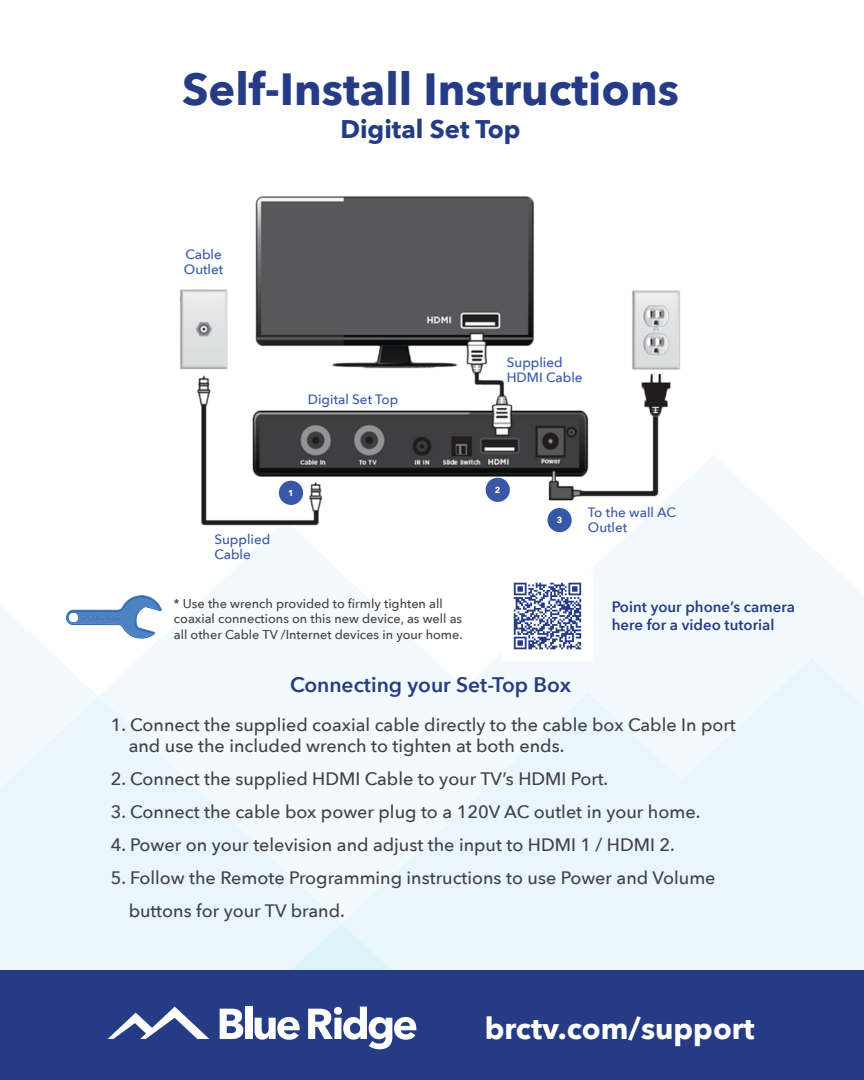
<style>
.page{position:relative;width:864px;height:1080px;background:#fff}
.page>*{position:absolute;margin:0;border:0;box-sizing:border-box;transform-origin:0 0}
.t1{font:700 45px "Avenir Next";color:#253c85}
.t2{font:700 30px "Avenir Next";color:#fff}
.t3{font:700 25.5px "Avenir Next";color:#253c85}
.t4{font:600 21px "Avenir Next";color:#253c85}
.t5{font:500 18px/21.6px "Avenir Next";color:#424243}
.t6{font:600 15px/18px "Avenir Next";color:#253c85}
.t7{font:500 13.5px/15px "Avenir Next";color:#3858a7}
.t8{font:500 12.75px/15.3px "Avenir Next";color:#424243}
.t9{font:700 8.55px "Avenir Next";color:#fff}
</style>
<div class="page">
<svg style="left:208px;top:455px;width:656px;height:203px;fill:#f3fafd"></svg>
<svg style="left:416px;top:658px;width:448px;height:313px;fill:#e9f7fc"></svg>
<svg style="left:0;top:594px;width:416px;height:377px;fill:#f3fafd"></svg>
<img style="left:179px;top:196px;width:521px;height:336px">
<div style="left:279px;top:481px;width:24px;height:24px;background:#3858a7;border-radius:50%"></div>
<div style="left:486px;top:478px;width:24px;height:24px;background:#3858a7;border-radius:50%"></div>
<div style="left:547px;top:508px;width:25px;height:24px;background:#3858a7;border-radius:50%"></div>
<div style="left:0;top:971px;width:864px;height:109px;background:#253c85"></div>
<svg style="left:220px;top:1009px;width:23px;height:30px"></svg>
<div style="left:245px;top:1007px;width:7px;height:32px;background:#fff"></div>
<svg style="left:255px;top:1017px;width:45px;height:23px"></svg>
<svg style="left:308px;top:1007px;width:108px;height:42px"></svg>
<svg style="left:108px;top:1007px;width:101px;height:32px"></svg>
<img style="left:63px;top:594px;width:102px;height:74px">
<img style="left:503px;top:571px;width:89px;height:90px">
<h1 class="t1" style="left:182px;top:50px;width:498px">Self-Install Instructions</h1>
<h3 class="t3" style="left:340px;top:107px;width:182px">Digital Set Top</h3>
<p class="t7" style="left:184px;top:247px;width:41px">Cable<br>Outlet</p>
<p class="t7" style="left:308px;top:391px;width:92px">Digital Set Top</p>
<p class="t7" style="left:507px;top:354px;width:77px">Supplied<br>HDMI Cable</p>
<p class="t7" style="left:214px;top:532px;width:57px">Supplied<br>Cable</p>
<p class="t9" style="left:288px;top:485px;width:7px">1</p>
<p class="t9" style="left:495px;top:482px;width:7px">2</p>
<p class="t9" style="left:557px;top:513px;width:7px">3</p>
<p class="t7" style="left:588px;top:505px;width:90px">To the wall AC<br>Outlet</p>
<p class="t8" style="left:174px;top:595px;width:290px">* Use the wrench provided to firmly tighten all coaxial connections on this new device, as well as all other Cable TV /Internet devices in your home.</p>
<p class="t6" style="left:612px;top:597px;width:185px">Point your phone’s camera here for a video tutorial</p>
<p class="t4" style="left:290px;top:667px;width:282px">Connecting your Set-Top Box</p>
<p class="t5" style="left:129px;top:713px;width:609px;text-indent:-18px">1. Connect the supplied coaxial cable directly to the cable box Cable In port and use the included wrench to tighten at both ends.</p>
<p class="t5" style="left:111px;top:768px;width:499px">2. Connect the supplied HDMI Cable to your TV’s HDMI Port.</p>
<p class="t5" style="left:111px;top:801px;width:591px">3. Connect the cable box power plug to a 120V AC outlet in your home.</p>
<p class="t5" style="left:111px;top:834px;width:566px">4. Power on your television and adjust the input to HDMI 1 / HDMI 2.</p>
<p class="t5" style="left:129px;top:861px;width:588px;line-height:33px;text-indent:-18px">5. Follow the Remote Programming instructions to use Power and Volume buttons for your TV brand.</p>
<h2 class="t2" style="left:485px;top:1002px;width:271px">brctv.com/support</h2>
</div>
